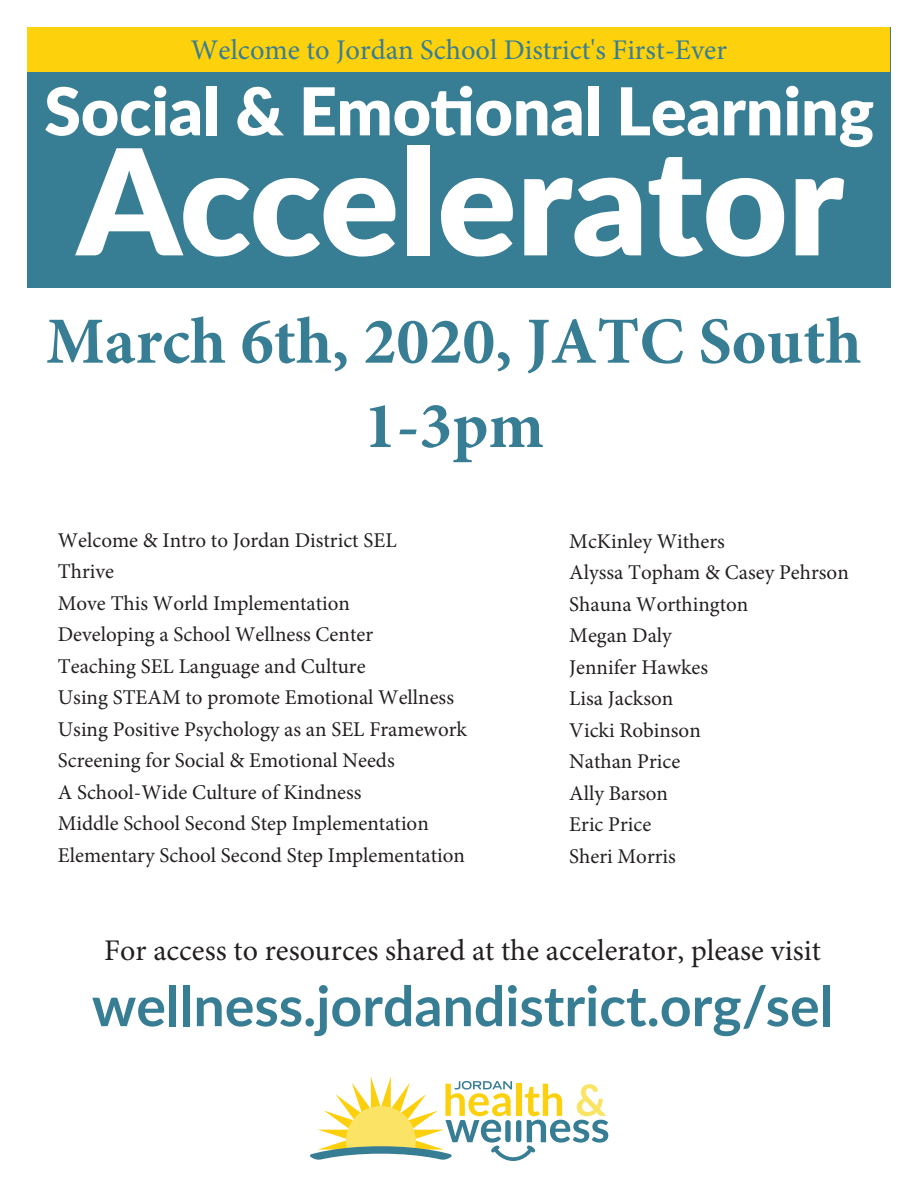
<style>
.page{position:relative;width:918px;height:1188px;background:#fff}
.page>*{position:absolute;margin:0;border:0;box-sizing:border-box;transform-origin:0 0}
.t1{font:900 147px "Lato";letter-spacing:-.005em;color:#fff}
.t2{font:700 66px/84.3px "Minion Pro";color:#377d94;text-align:center}
.t3{font:900 66px "Lato";color:#fff}
.t4{font:700 55.5px "Lato";color:#377d94}
.t5{font:30px "Minion Pro";color:#231f20}
.t6{font:28.5px "Minion Pro";color:#377d94}
.t7{font:21px/31.5px "Minion Pro";color:#231f20}
</style>
<div class="page">
<svg style="left:310px;top:1076px;width:298px;height:85px"></svg>
<div style="left:27px;top:27px;width:864px;height:261px;background:#377d94"></div>
<div style="left:27px;top:27px;width:863px;height:45px;background:#fdd10b"></div>
<h3 class="t6" style="left:191px;top:31px;width:537px">Welcome to Jordan School District's First-Ever</h3>
<h2 class="t3" style="left:44px;top:62px;width:831px">Social &amp; Emotional Learning</h2>
<h1 class="t1" style="left:77px;top:91px;width:768px">Accelerator</h1>
<h2 class="t2" style="left:46px;top:299px;width:817px">March 6th, 2020, JATC South<br>1-3pm</h2>
<p class="t7" style="left:58px;top:524px;width:411px">Welcome &amp; Intro to Jordan District SEL<br>Thrive<br>Move This World Implementation<br>Developing a School Wellness Center<br>Teaching SEL Language and Culture<br>Using STEAM to promote Emotional Wellness Using Positive Psychology as an SEL Framework Screening for Social &amp; Emotional Needs<br>A School-Wide Culture of Kindness<br>Middle School Second Step Implementation Elementary School Second Step Implementation</p>
<p class="t7" style="left:569px;top:525px;width:281px">McKinley Withers<br>Alyssa Topham &amp; Casey Pehrson<br>Shauna Worthington<br>Megan Daly<br>Jennifer Hawkes<br>Lisa Jackson<br>Vicki Robinson<br>Nathan Price<br>Ally Barson<br>Eric Price<br>Sheri Morris</p>
<h3 class="t5" style="left:104px;top:930px;width:718px">For access to resources shared at the accelerator, please visit</h3>
<h3 class="t4" style="left:92px;top:965px;width:743px">wellness.jordandistrict.org/sel</h3>
</div>
